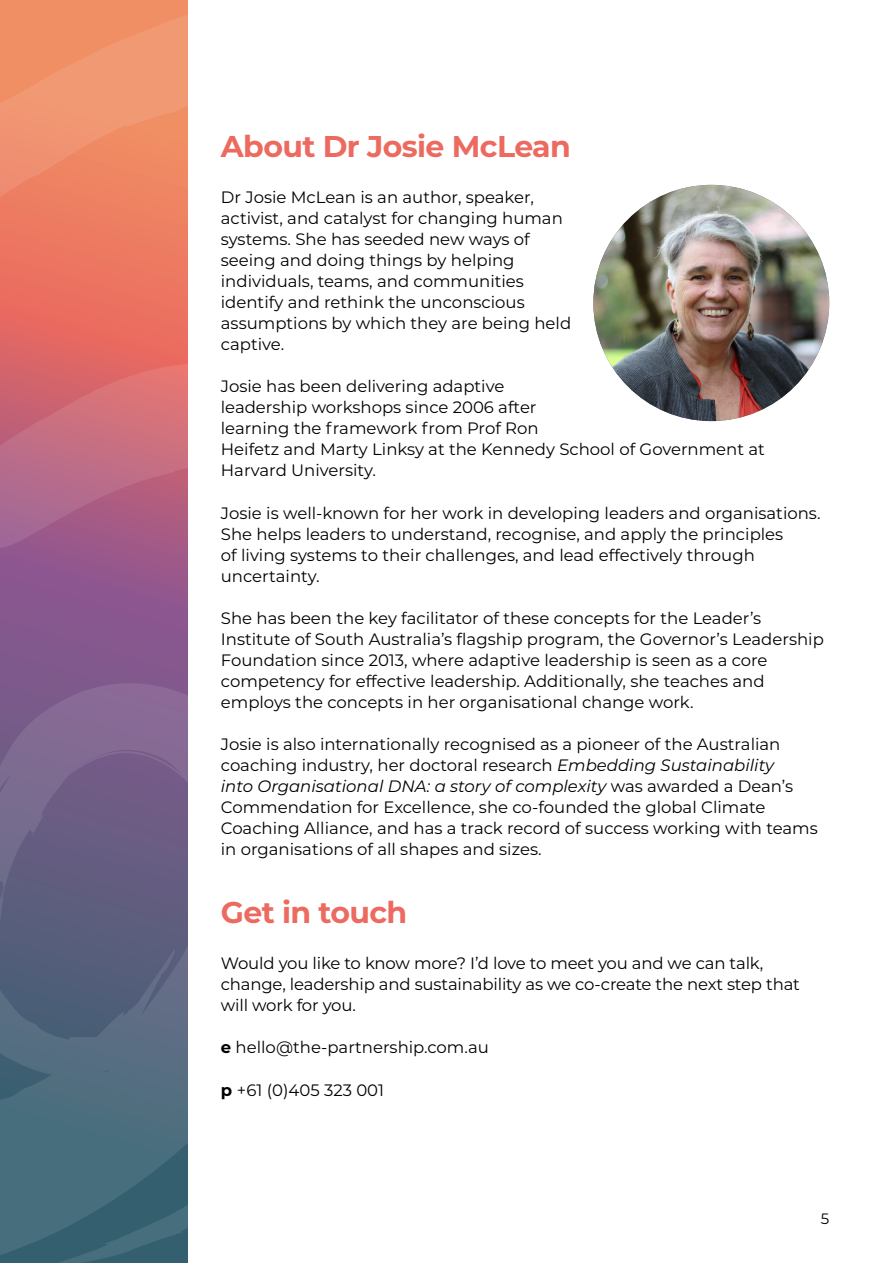
<style>
.page{position:relative;width:893px;height:1263px;background:#fff}
.page>*{position:absolute;margin:0;border:0;box-sizing:border-box;transform-origin:0 0}
.t1{font:700 30px "Montserrat";letter-spacing:-.02em;color:#ec6a5f}
.t2{font:16.5px/21px "Montserrat";color:#000}
.t3{font:15px "Montserrat";color:#000}
.s1{font-style:italic}
.s2{font-weight:700}
</style>
<div class="page">
<svg style="left:0;top:0;width:187px;height:1263px;background:#996c7a"></svg>
<img style="left:593px;top:185px;width:236px;height:236px;border-radius:118px">
<h1 class="t1" style="left:221px;top:124px;width:352px">About Dr Josie McLean</h1>
<p class="t2" style="left:221px;top:186px;width:352px">Dr Josie McLean is an author, speaker, activist, and catalyst for changing human systems. She has seeded new ways of seeing and doing things by helping individuals, teams, and communities identify and rethink the unconscious assumptions by which they are being held captive.</p>
<p class="t2" style="left:221px;top:375px;width:546px">Josie has been delivering adaptive<br>leadership workshops since 2006 after<br>learning the framework from Prof Ron<br>Heifetz and Marty Linksy at the Kennedy School of Government at Harvard University.</p>
<p class="t2" style="left:221px;top:502px;width:601px">Josie is well-known for her work in developing leaders and organisations.<br>She helps leaders to understand, recognise, and apply the principles<br>of living systems to their challenges, and lead effectively through uncertainty.</p>
<p class="t2" style="left:221px;top:607px;width:604px">She has been the key facilitator of these concepts for the Leader’s Institute of South Australia’s flagship program, the Governor’s Leadership Foundation since 2013, where adaptive leadership is seen as a core competency for effective leadership. Additionally, she teaches and employs the concepts in her organisational change work.</p>
<p class="t2" style="left:221px;top:733px;width:598px">Josie is also internationally recognised as a pioneer of the Australian coaching industry, her doctoral research <span class="s1">Embedding Sustainability<br>into Organisational DNA: a story of complexity</span> was awarded a Dean’s Commendation for Excellence, she co-founded the global Climate Coaching Alliance, and has a track record of success working with teams in organisations of all shapes and sizes.</p>
<h1 class="t1" style="left:221px;top:890px;width:188px">Get in touch</h1>
<p class="t2" style="left:221px;top:952px;width:581px">Would you like to know more? I’d love to meet you and we can talk, change, leadership and sustainability as we co-create the next step that will work for you.</p>
<p class="t2" style="left:221px;top:1036px;width:270px"><span class="s2">e</span> hello@the-partnership.com.au</p>
<p class="t2" style="left:221px;top:1079px;width:165px"><span class="s2">p</span> +61 (0)405 323 001</p>
<p class="t3" style="left:821px;top:1208px;width:10px">5</p>
</div>
